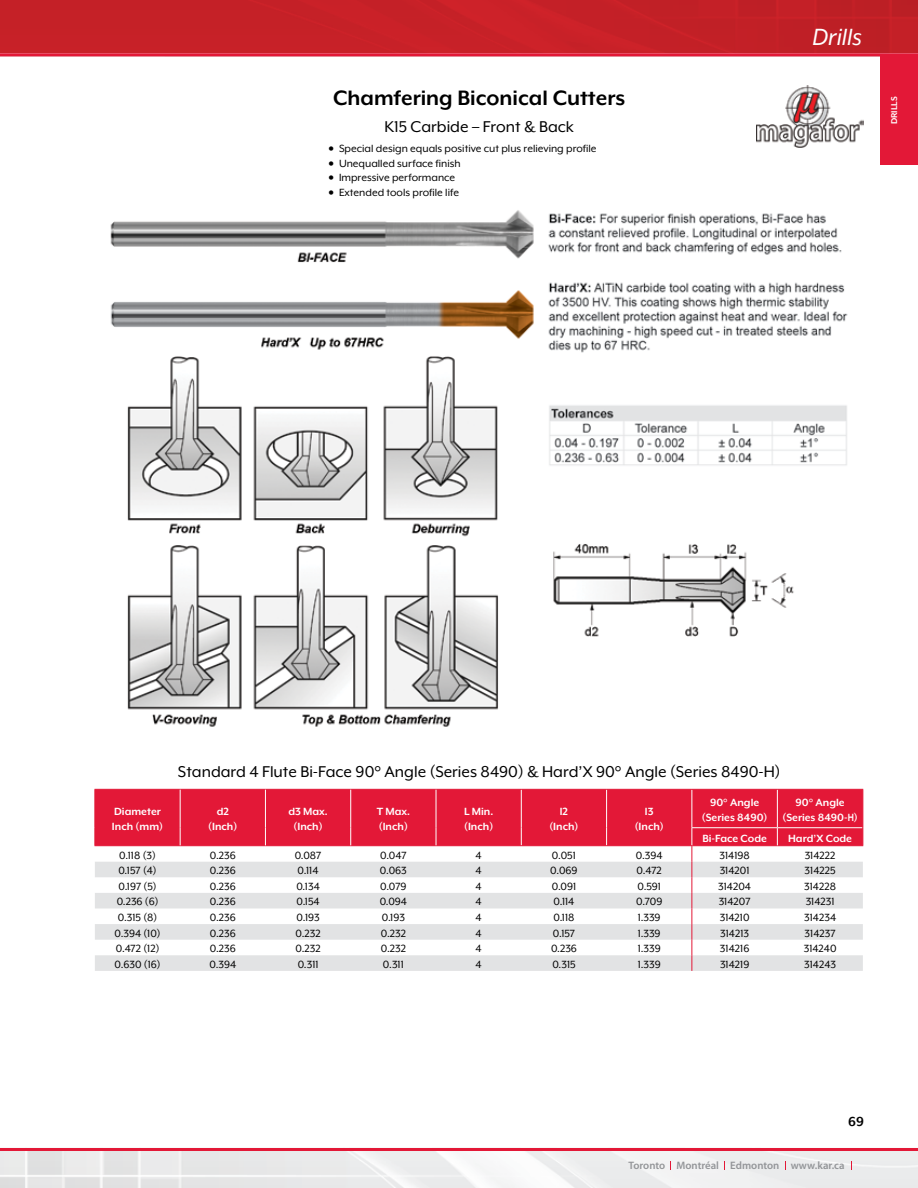
<style>
.page{position:relative;width:918px;height:1188px;background:#fff}
.page>*{position:absolute;margin:0;border:0;box-sizing:border-box;transform-origin:0 0}
.t1{font:italic 27px "Mr Eaves XL Mod OT";color:#fff}
.t2{font:700 24px "Mr Eaves XL Mod OT";color:#000}
.t3{font:18px "Mr Eaves XL Mod OT";color:#000}
.t4{font:700 15px "Mr Eaves XL Mod OT";color:#000}
.t5{font:12px "Mr Eaves XL Mod OT";color:#000}
.t6{font:700 12px/14.4px "Mr Eaves XL Mod OT";color:#fff;text-align:center}
.t7{font:600 10.8px "Myriad Pro";color:#939598}
.t8{font:700 9.75px "Mr Eaves XL Mod OT";color:#fff}
</style>
<div class="page">
<img style="left:0;top:56px;width:918px;height:1132px">
<div style="left:828px;top:1114px;width:36px;height:20px;background:#fff"></div>
<hr style="left:0;top:1148px;width:918px;height:2px;background:#e31837">
<hr style="left:0;top:53px;width:918px;height:3px;background:#e31837">
<div style="left:880px;top:56px;width:38px;height:109px;background:#e31837"></div>
<div style="left:0;top:0;width:918px;height:53px;background:#c52127"></div>
<img style="left:100px;top:210px;width:756px;height:522px">
<img style="left:756px;top:86px;width:108px;height:63px">
<div style="left:95px;top:790px;width:767px;height:55px;background:#e31837"></div>
<svg style="left:95px;top:862px;width:768px;height:109px;fill:#e2e3e4"></svg>
<hr style="left:692px;top:845px;width:85px;height:1px;background:#e31837">
<hr style="left:777px;top:845px;width:86px;height:1px;background:#e31837">
<hr style="left:521px;top:790px;width:1px;height:38px;background:#fff">
<hr style="left:606px;top:790px;width:1px;height:38px;background:#fff">
<hr style="left:692px;top:790px;width:1px;height:37px;background:#fff">
<hr style="left:777px;top:790px;width:1px;height:37px;background:#fff">
<svg style="left:521px;top:828px;width:1px;height:17px"></svg>
<svg style="left:606px;top:828px;width:1px;height:17px"></svg>
<svg style="left:777px;top:828px;width:1px;height:17px"></svg>
<hr style="left:692px;top:827px;width:85px;height:1px;background:#fff">
<hr style="left:777px;top:827px;width:85px;height:1px;background:#fff">
<hr style="left:862px;top:790px;width:1px;height:38px;background:#e31837">
<svg style="left:862px;top:828px;width:1px;height:17px"></svg>
<svg style="left:692px;top:828px;width:1px;height:143px"></svg>
<hr style="left:94px;top:789px;width:86px;height:1px;background:#e31837">
<hr style="left:94px;top:790px;width:1px;height:38px;background:#e31837">
<hr style="left:180px;top:789px;width:85px;height:1px;background:#e31837">
<hr style="left:265px;top:789px;width:86px;height:1px;background:#e31837">
<hr style="left:351px;top:789px;width:85px;height:1px;background:#e31837">
<hr style="left:436px;top:789px;width:85px;height:1px;background:#e31837">
<hr style="left:521px;top:789px;width:86px;height:1px;background:#e31837">
<hr style="left:607px;top:789px;width:85px;height:1px;background:#e31837">
<hr style="left:692px;top:789px;width:85px;height:1px;background:#e31837">
<hr style="left:777px;top:789px;width:86px;height:1px;background:#e31837">
<svg style="left:94px;top:828px;width:1px;height:17px"></svg>
<hr style="left:94px;top:845px;width:86px;height:1px;background:#e31837">
<hr style="left:180px;top:845px;width:85px;height:1px;background:#e31837">
<hr style="left:265px;top:845px;width:86px;height:1px;background:#e31837">
<hr style="left:351px;top:845px;width:85px;height:1px;background:#e31837">
<hr style="left:436px;top:845px;width:85px;height:1px;background:#e31837">
<hr style="left:521px;top:845px;width:86px;height:1px;background:#e31837">
<hr style="left:607px;top:845px;width:85px;height:1px;background:#e31837">
<hr style="left:180px;top:790px;width:1px;height:38px;background:#fff">
<hr style="left:265px;top:790px;width:1px;height:38px;background:#fff">
<hr style="left:350px;top:790px;width:1px;height:38px;background:#fff">
<hr style="left:436px;top:790px;width:1px;height:38px;background:#fff">
<svg style="left:180px;top:828px;width:1px;height:17px"></svg>
<svg style="left:265px;top:828px;width:1px;height:17px"></svg>
<svg style="left:350px;top:828px;width:1px;height:17px"></svg>
<svg style="left:436px;top:828px;width:1px;height:17px"></svg>
<h2 class="t2" style="left:333px;top:84px;width:294px">Chamfering Biconical Cutters</h2>
<h3 class="t3" style="left:384px;top:117px;width:191px">K15 Carbide – Front &amp; Back</h3>
<p class="t5" style="left:328px;top:142px;width:270px">• Special design equals positive cut plus relieving profile</p>
<p class="t5" style="left:328px;top:157px;width:134px">• Unequalled surface finish</p>
<p class="t5" style="left:328px;top:171px;width:128px">• Impressive performance</p>
<p class="t5" style="left:328px;top:185px;width:132px">• Extended tools profile life</p>
<h1 class="t1" style="left:812px;top:23px;width:51px">Drills</h1>
<p class="t8" style="left:889px;top:124px;width:29px;rotate:-90deg">DRILLS</p>
<h3 class="t3" style="left:178px;top:761px;width:604px">Standard 4 Flute Bi-Face 90° Angle (Series 8490) &amp; Hard’X 90° Angle (Series 8490-H)</h3>
<p class="t6" style="left:112px;top:804px;width:53px;text-align:left">Diameter<br>Inch (mm)</p>
<p class="t6" style="left:208px;top:804px;width:31px">d2 (Inch)</p>
<p class="t6" style="left:288px;top:804px;width:41px">d3 Max. (Inch)</p>
<p class="t6" style="left:377px;top:804px;width:35px;text-align:left">T Max. (Inch)</p>
<p class="t6" style="left:464px;top:804px;width:31px;text-align:left">L Min. (Inch)</p>
<p class="t6" style="left:549px;top:804px;width:31px">l2 (Inch)</p>
<p class="t6" style="left:635px;top:804px;width:31px">l3 (Inch)</p>
<p class="t6" style="left:702px;top:795px;width:67px">90° Angle (Series 8490)</p>
<p class="t6" style="left:782px;top:795px;width:77px">90° Angle (Series 8490-H)</p>
<p class="t6" style="left:702px;top:831px;width:66px">Bi-Face Code</p>
<p class="t6" style="left:788px;top:831px;width:65px">Hard’X Code</p>
<p class="t5" style="left:119px;top:849px;width:38px">0.118 (3)</p>
<p class="t5" style="left:210px;top:849px;width:27px">0.236</p>
<p class="t5" style="left:295px;top:849px;width:28px">0.087</p>
<p class="t5" style="left:380px;top:849px;width:28px">0.047</p>
<p class="t5" style="left:476px;top:849px;width:8px">4</p>
<p class="t5" style="left:552px;top:849px;width:25px">0.051</p>
<p class="t5" style="left:636px;top:849px;width:28px">0.394</p>
<p class="t5" style="left:719px;top:849px;width:32px">314198</p>
<p class="t5" style="left:805px;top:849px;width:32px">314222</p>
<p class="t5" style="left:118px;top:864px;width:40px">0.157 (4)</p>
<p class="t5" style="left:210px;top:864px;width:27px">0.236</p>
<p class="t5" style="left:298px;top:864px;width:22px">0.114</p>
<p class="t5" style="left:380px;top:864px;width:28px">0.063</p>
<p class="t5" style="left:476px;top:864px;width:8px">4</p>
<p class="t5" style="left:550px;top:864px;width:29px">0.069</p>
<p class="t5" style="left:637px;top:864px;width:27px">0.472</p>
<p class="t5" style="left:720px;top:864px;width:31px">314201</p>
<p class="t5" style="left:805px;top:864px;width:33px">314225</p>
<p class="t5" style="left:118px;top:880px;width:40px">0.197 (5)</p>
<p class="t5" style="left:210px;top:880px;width:27px">0.236</p>
<p class="t5" style="left:296px;top:880px;width:25px">0.134</p>
<p class="t5" style="left:380px;top:880px;width:28px">0.079</p>
<p class="t5" style="left:476px;top:880px;width:8px">4</p>
<p class="t5" style="left:552px;top:880px;width:26px">0.091</p>
<p class="t5" style="left:637px;top:880px;width:25px">0.591</p>
<p class="t5" style="left:718px;top:880px;width:34px">314204</p>
<p class="t5" style="left:804px;top:880px;width:33px">314228</p>
<p class="t5" style="left:117px;top:895px;width:43px">0.236 (6)</p>
<p class="t5" style="left:210px;top:895px;width:27px">0.236</p>
<p class="t5" style="left:296px;top:895px;width:25px">0.154</p>
<p class="t5" style="left:380px;top:895px;width:29px">0.094</p>
<p class="t5" style="left:476px;top:895px;width:8px">4</p>
<p class="t5" style="left:553px;top:895px;width:22px">0.114</p>
<p class="t5" style="left:636px;top:895px;width:28px">0.709</p>
<p class="t5" style="left:719px;top:895px;width:33px">314207</p>
<p class="t5" style="left:806px;top:895px;width:30px">314231</p>
<p class="t5" style="left:118px;top:911px;width:41px">0.315 (8)</p>
<p class="t5" style="left:210px;top:911px;width:27px">0.236</p>
<p class="t5" style="left:296px;top:911px;width:25px">0.193</p>
<p class="t5" style="left:382px;top:911px;width:25px">0.193</p>
<p class="t5" style="left:476px;top:911px;width:8px">4</p>
<p class="t5" style="left:553px;top:911px;width:23px">0.118</p>
<p class="t5" style="left:638px;top:911px;width:24px">1.339</p>
<p class="t5" style="left:720px;top:911px;width:31px">314210</p>
<p class="t5" style="left:804px;top:911px;width:34px">314234</p>
<p class="t5" style="left:114px;top:927px;width:48px">0.394 (10)</p>
<p class="t5" style="left:210px;top:927px;width:27px">0.236</p>
<p class="t5" style="left:296px;top:927px;width:27px">0.232</p>
<p class="t5" style="left:381px;top:927px;width:27px">0.232</p>
<p class="t5" style="left:476px;top:927px;width:8px">4</p>
<p class="t5" style="left:553px;top:927px;width:24px">0.157</p>
<p class="t5" style="left:638px;top:927px;width:24px">1.339</p>
<p class="t5" style="left:720px;top:927px;width:30px">314213</p>
<p class="t5" style="left:805px;top:927px;width:33px">314237</p>
<p class="t5" style="left:116px;top:942px;width:45px">0.472 (12)</p>
<p class="t5" style="left:210px;top:942px;width:27px">0.236</p>
<p class="t5" style="left:296px;top:942px;width:27px">0.232</p>
<p class="t5" style="left:381px;top:942px;width:27px">0.232</p>
<p class="t5" style="left:476px;top:942px;width:8px">4</p>
<p class="t5" style="left:551px;top:942px;width:27px">0.236</p>
<p class="t5" style="left:638px;top:942px;width:24px">1.339</p>
<p class="t5" style="left:720px;top:942px;width:31px">314216</p>
<p class="t5" style="left:804px;top:942px;width:34px">314240</p>
<p class="t5" style="left:115px;top:958px;width:48px">0.630 (16)</p>
<p class="t5" style="left:209px;top:958px;width:28px">0.394</p>
<p class="t5" style="left:298px;top:958px;width:22px">0.311</p>
<p class="t5" style="left:383px;top:958px;width:22px">0.311</p>
<p class="t5" style="left:476px;top:958px;width:8px">4</p>
<p class="t5" style="left:552px;top:958px;width:25px">0.315</p>
<p class="t5" style="left:638px;top:958px;width:24px">1.339</p>
<p class="t5" style="left:720px;top:958px;width:31px">314219</p>
<p class="t5" style="left:804px;top:958px;width:34px">314243</p>
<p class="t4" style="left:848px;top:1113px;width:17px">69</p>
<p class="t7" style="left:629px;top:1158px;width:218px">Toronto Montréal Edmonton www.kar.ca</p>
</div>
